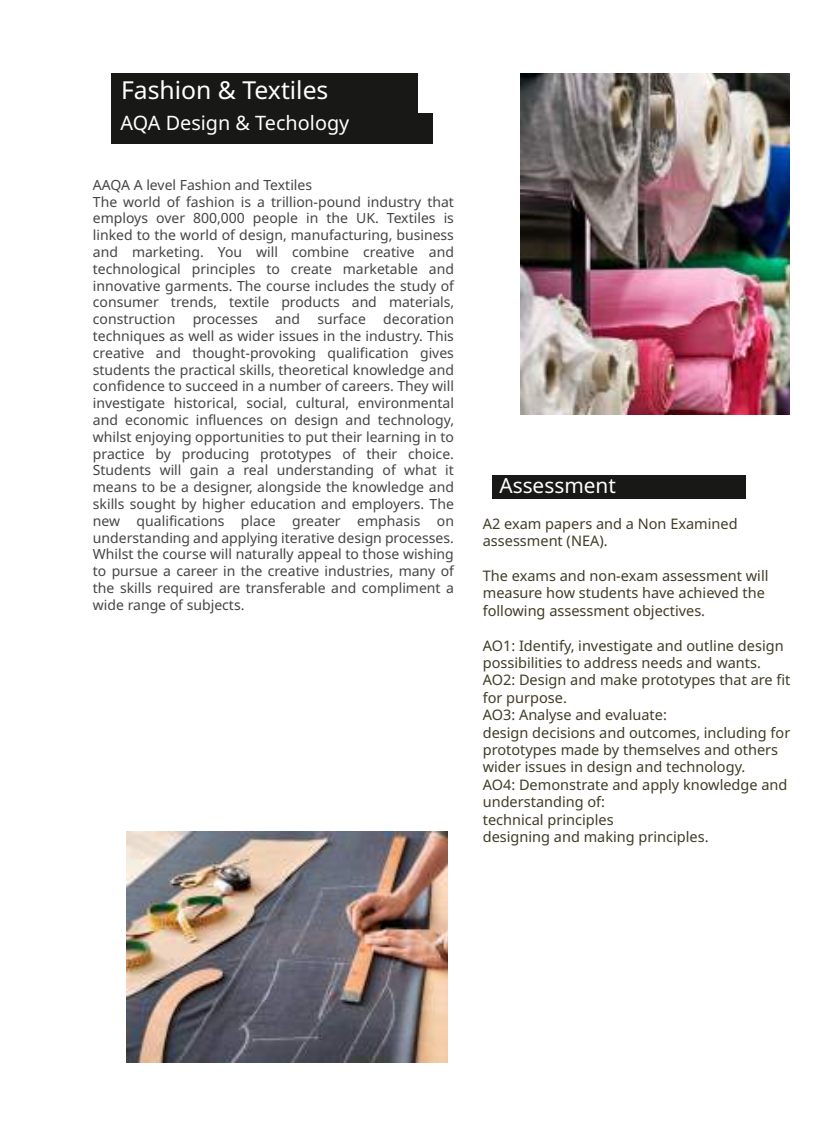
<style>
.page{position:relative;width:840px;height:1145px;background:#fff}
.page>*{position:absolute;margin:0;border:0;box-sizing:border-box;transform-origin:0 0}
.t1{font:24.68px "Noto Sans Khmer";color:#fff}
.t2{font:20.82px "Noto Sans Khmer";color:#fff}
.t3{font:19.78px "Noto Sans Khmer";color:#fff}
.t4{font:14.53px/17.5px "Noto Sans Khmer";color:#403c26}
.t5{font:14px/16.8px "Noto Sans Khmer";color:#464345}
</style>
<div class="page">
<div style="left:111px;top:73px;width:307px;height:42px;background:#181817"></div>
<div style="left:111px;top:113px;width:321px;height:31px;background:#181817"></div>
<div style="left:492px;top:475px;width:253px;height:24px;background:#181817"></div>
<img style="left:520px;top:73px;width:270px;height:342px">
<img style="left:127px;top:831px;width:320px;height:231px">
<h1 class="t1" style="left:121px;top:76px;width:209px">Fashion &amp; Textiles</h1>
<h3 class="t3" style="left:120px;top:112px;width:230px">AQA Design &amp; Techology</h3>
<p class="t5" style="left:93px;top:176px;width:363px">AAQA A level Fashion and Textiles<br>The world of fashion is a trillion-pound industry that employs over 800,000 people in the UK. Textiles is linked to the world of design, manufacturing, business and marketing. You will combine creative and technological principles to create marketable and innovative garments. The course includes the study of consumer trends, textile products and materials, construction processes and surface decoration techniques as well as wider issues in the industry. This creative and thought-provoking qualification gives students the practical skills, theoretical knowledge and confidence to succeed in a number of careers. They will investigate historical, social, cultural, environmental and economic influences on design and technology, whilst enjoying opportunities to put their learning in to practice by producing prototypes of their choice.<br>Students will gain a real understanding of what it means to be a designer, alongside the knowledge and skills sought by higher education and employers. The new qualifications place greater emphasis on understanding and applying iterative design processes.<br>Whilst the course will naturally appeal to those wishing to pursue a career in the creative industries, many of the skills required are transferable and compliment a wide range of subjects.</p>
<h2 class="t2" style="left:499px;top:474px;width:118px">Assessment</h2>
<p class="t4" style="left:483px;top:515px;width:256px">A2 exam papers and a Non Examined assessment (NEA).</p>
<p class="t4" style="left:483px;top:567px;width:287px">The exams and non-exam assessment will measure how students have achieved the following assessment objectives.</p>
<p class="t4" style="left:483px;top:637px;width:309px">AO1: Identify, investigate and outline design possibilities to address needs and wants.<br>AO2: Design and make prototypes that are fit for purpose.<br>AO3: Analyse and evaluate:<br>design decisions and outcomes, including for prototypes made by themselves and others wider issues in design and technology.<br>AO4: Demonstrate and apply knowledge and understanding of:<br>technical principles<br>designing and making principles.</p>
</div>
